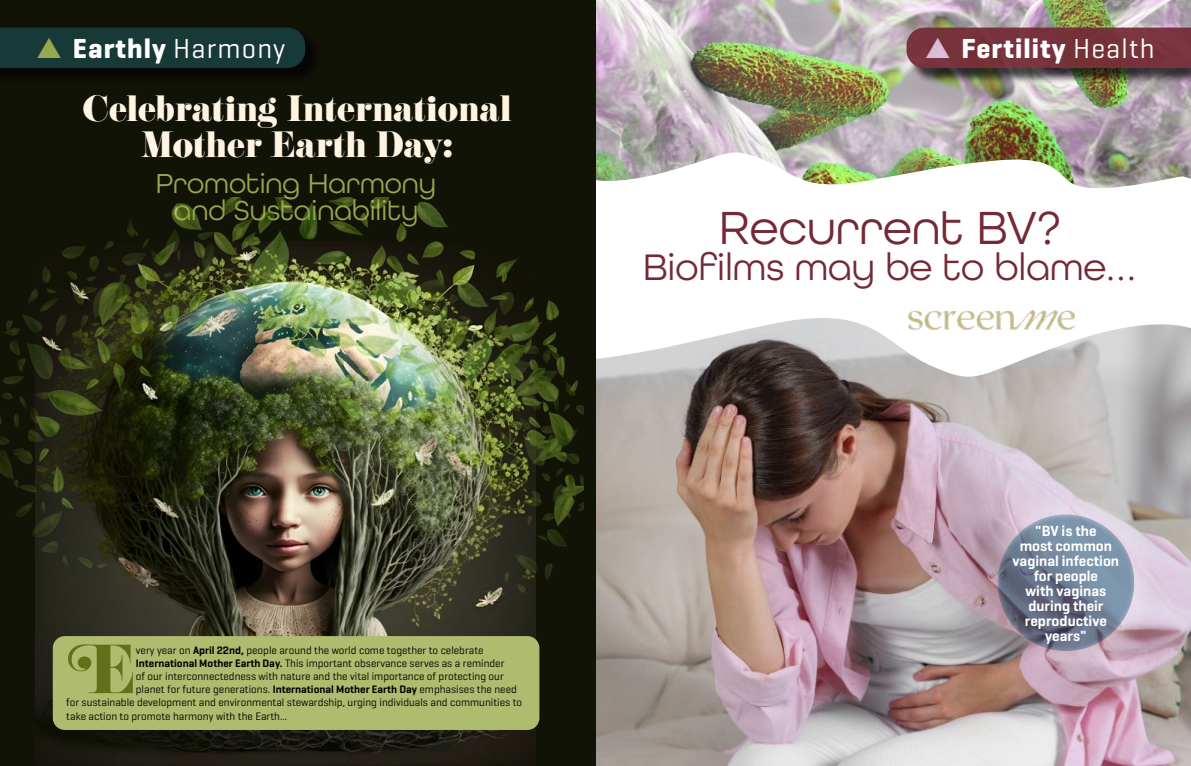
<style>
.page{position:relative;width:1191px;height:766px;background:#fff}
.page>*{position:absolute;margin:0;border:0;box-sizing:border-box;transform-origin:0 0}
.t1{font:60.5px "Eloquent JF Pro";color:#647019}
.t2{font:49px "All Round Gothic";color:#742a36}
.t3{font:39px "All Round Gothic";color:#742a36}
.t4{font:32px/36px "Eloquent JF Pro";color:#fef4e1;text-align:center}
.t5{font:29px/27px "All Round Gothic";color:#97a74f;text-align:center}
.t6{font:700 28px "Geogrotesque";letter-spacing:.04em;color:#fff}
.t7{font:600 15px/15px "Geogrotesque";color:#fff;text-align:center}
.t8{font:11px "Geogrotesque";color:#000}
.s1{font-weight:400}
.s2{font-weight:600}
</style>
<div class="page">
<img style="left:595px;top:313px;width:596px;height:452px">
<img style="left:595px;top:0;width:596px;height:189px">
<svg style="left:974px;top:491px;width:183px;height:183px;background:#c1abb6"></svg>
<div style="left:988px;top:507px;width:155px;height:145px;background:#fff;opacity:.75"></div>
<img style="left:897px;top:310px;width:186px;height:36px">
<div style="left:0;top:0;width:595px;height:765px;background:#121307"></div>
<img style="left:36px;top:594px;width:500px;height:171px">
<img style="left:0;top:198px;width:583px;height:396px">
<div style="left:0;top:30px;width:321px;height:54px;background:#090b04"></div>
<div style="left:53px;top:636px;width:486px;height:93px;background:#afbb6f;border-radius:12px"></div>
<div style="left:908px;top:30px;width:283px;height:54px;background:#000;opacity:.75"></div>
<div style="left:0;top:28px;width:305px;height:40px;background:#173937"></div>
<div style="left:906px;top:28px;width:285px;height:40px;background:#77333d"></div>
<h3 class="t6" style="left:73px;top:31px;width:214px">Earthly <span class="s1">Harmony</span></h3>
<h3 class="t4" style="left:83px;top:92px;width:430px">Celebrating International<br>Mother Earth Day:</h3>
<h3 class="t5" style="left:156px;top:169px;width:282px">Promoting Harmony and Sustainability</h3>
<h1 class="t1" style="left:67px;top:636px;width:70px">E</h1>
<p class="t8" style="left:136px;top:642px;width:349px">very year on <span class="s2">April 22nd,</span> people around the world come together to celebrate</p>
<p class="t8" style="left:136px;top:656px;width:370px"><span class="s2">International Mother Earth Day.</span> This important observance serves as a reminder</p>
<p class="t8" style="left:136px;top:669px;width:369px">of our interconnectedness with nature and the vital importance of protecting our</p>
<p class="t8" style="left:136px;top:682px;width:382px">planet for future generations. <span class="s2">International Mother Earth Day</span> emphasises the need</p>
<p class="t8" style="left:66px;top:695px;width:457px">for sustainable development and environmental stewardship, urging individuals and communities to</p>
<p class="t8" style="left:66px;top:708px;width:222px">take action to promote harmony with the Earth...</p>
<h3 class="t6" style="left:961px;top:31px;width:195px">Fertility <span class="s1">Health</span></h3>
<h2 class="t2" style="left:719px;top:198px;width:343px">Recurrent BV?</h2>
<h3 class="t3" style="left:643px;top:243px;width:495px">Biofilms may be to blame…</h3>
<h3 class="t7" style="left:1012px;top:522px;width:108px">"BV is the<br>most common vaginal infection for people<br>with vaginas during their reproductive years"</h3>
</div>
